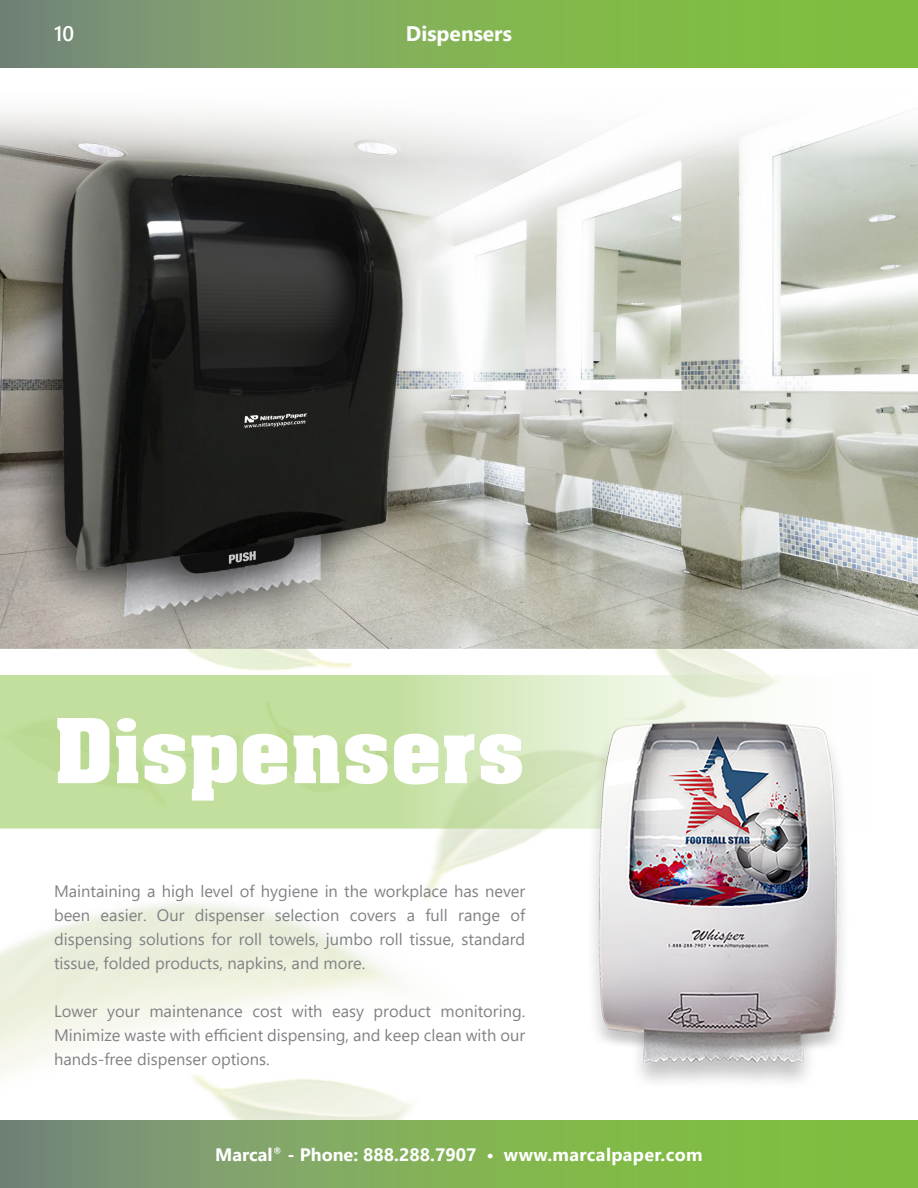
<style>
.page{position:relative;width:918px;height:1188px;background:#fff}
.page>*{position:absolute;margin:0;border:0;box-sizing:border-box;transform-origin:0 0}
.t1{font:700 21px "Segoe UI";color:#fff}
.t2{font:600 21px "Segoe UI";color:#fff}
.t3{font:700 18px "Segoe UI";color:#fff}
.t4{font:16.5px/24px "Segoe UI";color:#808285;text-align:justify}
</style>
<div class="page">
<svg style="left:0;top:0;width:917px;height:68px;background:#7fac58"></svg>
<hr style="left:917px;top:0;width:1px;height:68px;background:#7fbd41">
<svg style="left:0;top:1120px;width:917px;height:68px;background:#7fac58"></svg>
<hr style="left:917px;top:1120px;width:1px;height:68px;background:#7fbd41">
<img style="left:0;top:99px;width:918px;height:550px">
<svg style="left:0;top:675px;width:495px;height:154px;background:#c3df9f"></svg>
<svg style="left:57px;top:718px;width:438px;height:83px"></svg>
<img style="left:495px;top:665px;width:352px;height:421px">
<p class="t2" style="left:54px;top:14px;width:22px">10</p>
<p class="t1" style="left:406px;top:14px;width:108px">Dispensers</p>
<p class="t4" style="left:54px;top:877px;width:473px">Maintaining a high level of hygiene in the workplace has never been easier. Our dispenser selection covers a full range of dispensing solutions for roll towels, jumbo roll tissue, standard tissue, folded products, napkins, and more.</p>
<p class="t4" style="left:54px;top:997px;width:473px">Lower your maintenance cost with easy product monitoring.<br>Minimize waste with efficient dispensing, and keep clean with our hands-free dispenser options.</p>
<p class="t3" style="left:215px;top:1137px;width:489px">Marcal<sup>®</sup> - Phone: 888.288.7907 • www.marcalpaper.com</p>
</div>
